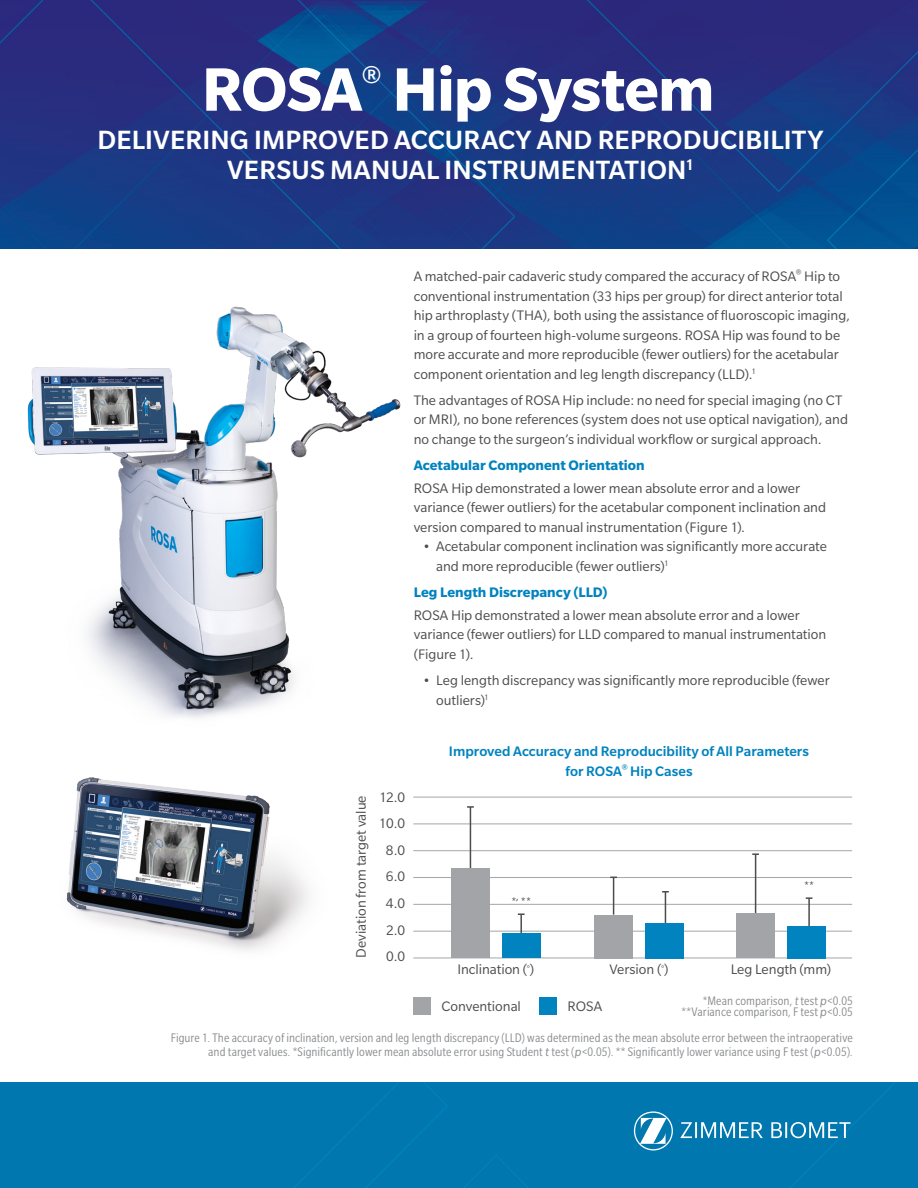
<style>
.page{position:relative;width:918px;height:1188px;background:#fff}
.page>*{position:absolute;margin:0;border:0;box-sizing:border-box;transform-origin:0 0}
.t1{font:700 66.75px "Slate Pro";letter-spacing:-.01em;color:#fff}
.t2{font:500 28.8px/30.3px "Slate Pro";letter-spacing:.005em;color:#fff;text-align:center}
.t3{font:15px/19.5px "Slate Pro";color:#4b4c4d}
.t4{font:500 15px/19.8px "Slate Pro";color:#0083bf;text-align:center}
.t5{font:700 15px "Slate Pro";letter-spacing:.005em;color:#0083bf}
.t6{font:condensed 13.5px/13.8px "Slate Pro";letter-spacing:.005em;color:#898b8e;text-align:right}
.t7{font:12px "Slate Pro";color:#4b4c4d}
.s1{font-style:italic;font-stretch:normal}
</style>
<div class="page">
<div style="left:0;top:1082px;width:918px;height:106px;background:#0077af"></div>
<img style="left:0;top:0;width:918px;height:248px">
<svg style="left:680px;top:1122px;width:170px;height:16px"></svg>
<svg style="left:634px;top:1111px;width:39px;height:40px"></svg>
<hr style="left:755px;top:854px;width:1px;height:59px;background:#4b4c4d">
<svg style="left:752px;top:853px;width:7px;height:2px"></svg>
<hr style="left:413px;top:797px;width:439px;height:1px;background:#4b4c4d">
<hr style="left:413px;top:824px;width:439px;height:1px;background:#4b4c4d">
<hr style="left:413px;top:850px;width:439px;height:1px;background:#4b4c4d">
<hr style="left:413px;top:877px;width:439px;height:1px;background:#4b4c4d">
<hr style="left:413px;top:904px;width:439px;height:1px;background:#4b4c4d">
<hr style="left:413px;top:931px;width:439px;height:1px;background:#4b4c4d">
<hr style="left:413px;top:958px;width:439px;height:1px;background:#4b4c4d">
<div style="left:413px;top:997px;width:18px;height:18px;background:#a3a4a8"></div>
<div style="left:539px;top:997px;width:18px;height:18px;background:#0083bf"></div>
<hr style="left:665px;top:892px;width:1px;height:31px;background:#4b4c4d">
<hr style="left:520px;top:914px;width:2px;height:20px;background:#4b4c4d">
<svg style="left:518px;top:913px;width:7px;height:2px"></svg>
<div style="left:645px;top:923px;width:38px;height:35px;background:#0083bf"></div>
<div style="left:595px;top:915px;width:38px;height:43px;background:#a3a4a8"></div>
<hr style="left:470px;top:807px;width:1px;height:62px;background:#4b4c4d">
<svg style="left:467px;top:806px;width:7px;height:2px"></svg>
<div style="left:787px;top:926px;width:38px;height:32px;background:#0083bf"></div>
<div style="left:737px;top:913px;width:38px;height:45px;background:#a3a4a8"></div>
<hr style="left:613px;top:877px;width:1px;height:38px;background:#4b4c4d">
<hr style="left:808px;top:898px;width:2px;height:28px;background:#4b4c4d">
<div style="left:451px;top:869px;width:38px;height:89px;background:#a3a4a8"></div>
<div style="left:502px;top:934px;width:38px;height:24px;background:#0083bf"></div>
<img style="left:27px;top:306px;width:374px;height:412px">
<img style="left:66px;top:777px;width:243px;height:174px">
<p class="t1" style="left:202px;top:52px;width:514px">ROSA<sup>®</sup> Hip System</p>
<p class="t2" style="left:97px;top:124px;width:728px">DELIVERING IMPROVED ACCURACY AND REPRODUCIBILITY<br>VERSUS MANUAL INSTRUMENTATION<sup>1</sup></p>
<p class="t3" style="left:414px;top:267px;width:438px">A matched-pair cadaveric study compared the accuracy of ROSA<sup>®</sup> Hip to conventional instrumentation (33 hips per group) for direct anterior total hip arthroplasty (THA), both using the assistance of fluoroscopic imaging, in a group of fourteen high-volume surgeons. ROSA Hip was found to be more accurate and more reproducible (fewer outliers) for the acetabular component orientation and leg length discrepancy (LLD).<sup>1</sup></p>
<p class="t3" style="left:414px;top:390px;width:436px">The advantages of ROSA Hip include: no need for special imaging (no CT or MRI), no bone references (system does not use optical navigation), and no change to the surgeon’s individual workflow or surgical approach.</p>
<p class="t5" style="left:414px;top:457px;width:233px">Acetabular Component Orientation</p>
<p class="t3" style="left:414px;top:478px;width:414px">ROSA Hip demonstrated a lower mean absolute error and a lower variance (fewer outliers) for the acetabular component inclination and version compared to manual instrumentation (Figure 1).</p>
<p class="t3" style="left:436px;top:537px;width:392px;text-indent:-14px">• Acetabular component inclination was significantly more accurate and more reproducible (fewer outliers)<sup>1</sup></p>
<p class="t5" style="left:414px;top:584px;width:195px">Leg Length Discrepancy (LLD)</p>
<p class="t3" style="left:414px;top:605px;width:414px">ROSA Hip demonstrated a lower mean absolute error and a lower variance (fewer outliers) for LLD compared to manual instrumentation (Figure 1).</p>
<p class="t3" style="left:436px;top:671px;width:395px;text-indent:-14px">• Leg length discrepancy was significantly more reproducible (fewer outliers)<sup>1</sup></p>
<p class="t3" style="left:351px;top:958px;width:164px;rotate:-90deg">Deviation from target value</p>
<p class="t3" style="left:379px;top:787px;width:27px">12.0</p>
<p class="t3" style="left:379px;top:814px;width:28px">10.0</p>
<p class="t3" style="left:386px;top:840px;width:21px">8.0</p>
<p class="t3" style="left:386px;top:867px;width:21px">6.0</p>
<p class="t3" style="left:386px;top:894px;width:21px">4.0</p>
<p class="t3" style="left:386px;top:920px;width:21px">2.0</p>
<p class="t3" style="left:386px;top:947px;width:20px">0.0</p>
<p class="t4" style="left:449px;top:741px;width:362px">Improved Accuracy and Reproducibility of All Parameters for ROSA<sup>®</sup> Hip Cases</p>
<p class="t7" style="left:511px;top:895px;width:21px">*, **</p>
<p class="t7" style="left:804px;top:879px;width:12px">**</p>
<p class="t3" style="left:457px;top:960px;width:78px">Inclination (<sup>°</sup>)</p>
<p class="t3" style="left:609px;top:960px;width:61px">Version (<sup>°</sup>)</p>
<p class="t3" style="left:731px;top:960px;width:102px">Leg Length (mm)</p>
<p class="t3" style="left:441px;top:997px;width:81px">Conventional</p>
<p class="t3" style="left:568px;top:997px;width:36px">ROSA</p>
<p class="t6" style="left:703px;top:994px;width:152px">*Mean comparison, ttest <span class="s1">p</span>&lt;0.05</p>
<p class="t6" style="left:682px;top:1005px;width:173px">**Variance comparison, F test <span class="s1">p</span>&lt;0.05</p>
<p class="t6" style="left:171px;top:1031px;width:684px">Figure 1. The accuracy of inclination, version and leg length discrepancy (LLD) was determined as the mean absolute error between the intraoperative and target values. *Significantly lower mean absolute error using Student <span class="s1">t</span> test (<span class="s1">p</span>&lt;0.05). ** Significantly lower variance using F test (<span class="s1">p</span>&lt;0.05).</p>
</div>
